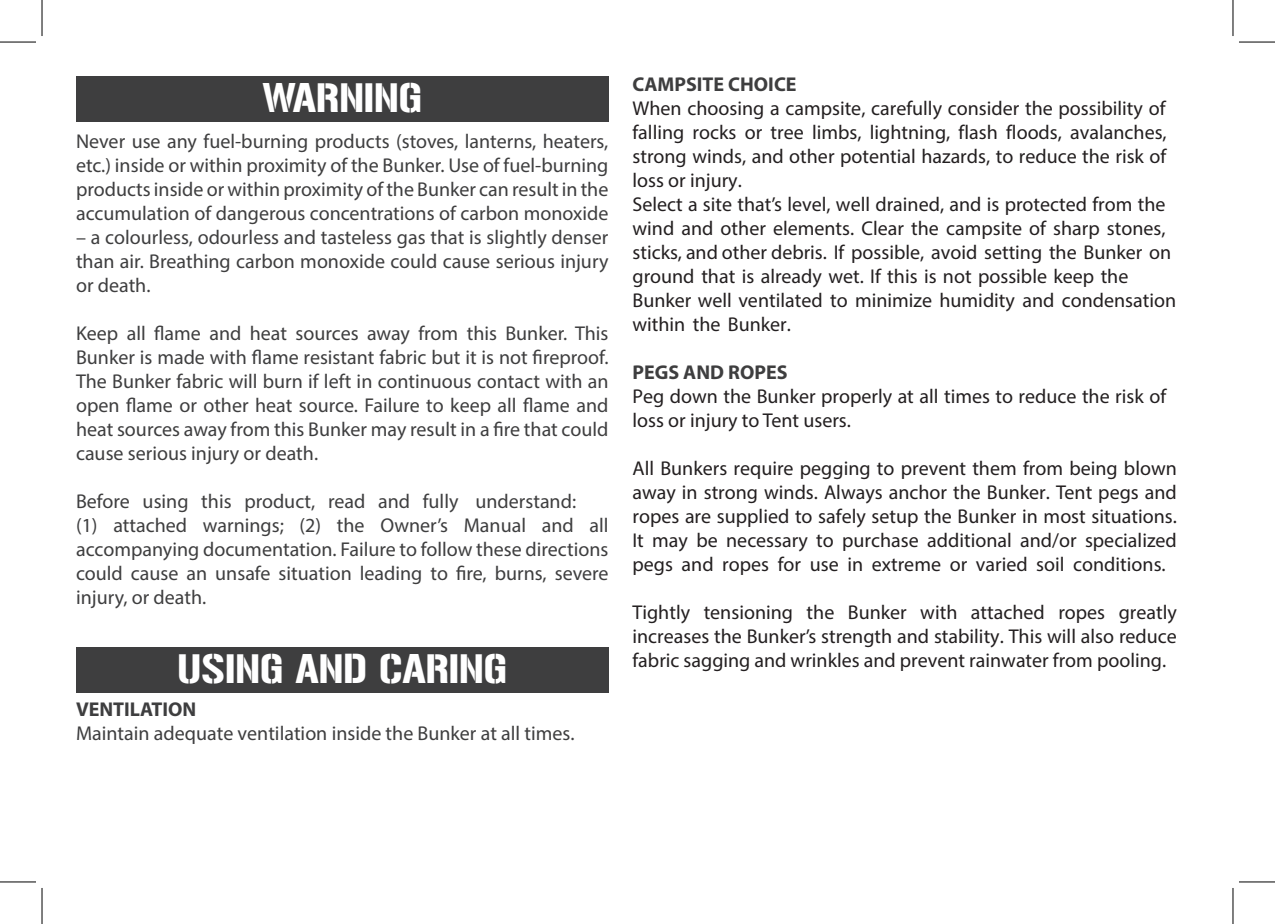
<style>
.page{position:relative;width:1275px;height:924px;background:#fff}
.page>*{position:absolute;margin:0;border:0;box-sizing:border-box;transform-origin:0 0}
.t1{font:36px "Gunplay";color:#fff}
.t2{font:20px/24px "Myriad Pro";color:#231f20}
.HEADING{font:20px/24px "Myriad Pro";color:#3e3e3f;text-align:justify}
.s1{font-weight:700}
.s2{font-weight:700;color:#3e3e3f}
</style>
<div class="page">
<div style="left:76px;top:76px;width:532px;height:45px;background:#3e3e3f"></div>
<div style="left:76px;top:647px;width:532px;height:45px;background:#3e3e3f"></div>
<hr style="left:0;top:42px;width:36px;height:1px;background:#000">
<hr style="left:1239px;top:42px;width:36px;height:1px;background:#000">
<hr style="left:0;top:881px;width:36px;height:1px;background:#000">
<hr style="left:1239px;top:881px;width:36px;height:1px;background:#000">
<hr style="left:42px;top:0;width:1px;height:36px;background:#000">
<hr style="left:42px;top:887px;width:1px;height:36px;background:#000">
<hr style="left:1232px;top:0;width:1px;height:36px;background:#000">
<hr style="left:1232px;top:887px;width:1px;height:36px;background:#000">
<p class="t1" style="left:262px;top:77px;width:161px">WARNING</p>
<p class="HEADING" style="left:76px;top:129px;width:534px">Never use any fuel-burning products (stoves, lanterns, heaters, etc.) inside or within proximity of the Bunker. Use of fuel-burning products inside or within proximity of the Bunker can result in the accumulation of dangerous concentrations of carbon monoxide</p>
<p class="HEADING" style="left:76px;top:225px;width:534px">– a colourless, odourless and tasteless gas that is slightly denser than air. Breathing carbon monoxide could cause serious injury or death.</p>
<p class="HEADING" style="left:76px;top:321px;width:534px">Keep all flame and heat sources away from this Bunker. This Bunker is made with flame resistant fabric but it is not fireproof.<br>The Bunker fabric will burn if left in continuous contact with an open flame or other heat source. Failure to keep all flame and heat sources away from this Bunker may result in a fire that could cause serious injury or death.</p>
<p class="HEADING" style="left:76px;top:489px;width:501px">Before using this product, read and fully understand:</p>
<p class="HEADING" style="left:76px;top:513px;width:534px">(1) attached warnings; (2) the Owner’s Manual and all accompanying documentation. Failure to follow these directions could cause an unsafe situation leading to fire, burns, severe injury, or death.</p>
<p class="t1" style="left:177px;top:647px;width:331px">USING AND CARING</p>
<p class="HEADING" style="left:76px;top:697px;width:500px;line-height:23.2px"><span class="s1">VENTILATION<br></span>Maintain adequate ventilation inside the Bunker at all times.</p>
<p class="t2" style="left:632px;top:72px;width:545px"><span class="s2">CAMPSITE CHOICE<br></span>When choosing a campsite, carefully consider the possibility of falling rocks or tree limbs, lightning, flash floods, avalanches, strong winds, and other potential hazards, to reduce the risk of loss or injury.<br>Select a site that’s level, well drained, and is protected from the wind and other elements. Clear the campsite of sharp stones, sticks, and other debris. If possible, avoid setting the Bunker on ground that is already wet. If this is not possible keep the Bunker well ventilated to minimize humidity and condensation within the Bunker.</p>
<p class="t2" style="left:632px;top:359px;width:535px"><span class="s2">PEGS AND ROPES<br></span>Peg down the Bunker properly at all times to reduce the risk of loss or injury to Tent users.</p>
<p class="t2" style="left:632px;top:455px;width:546px;text-align:justify">All Bunkers require pegging to prevent them from being blown away in strong winds. Always anchor the Bunker. Tent pegs and ropes are supplied to safely setup the Bunker in most situations.<br>It may be necessary to purchase additional and/or specialized pegs and ropes for use in extreme or varied soil conditions.</p>
<p class="t2" style="left:632px;top:599px;width:546px;text-align:justify">Tightly tensioning the Bunker with attached ropes greatly increases the Bunker’s strength and stability. This will also reduce fabric sagging and wrinkles and prevent rainwater from pooling.</p>
</div>
